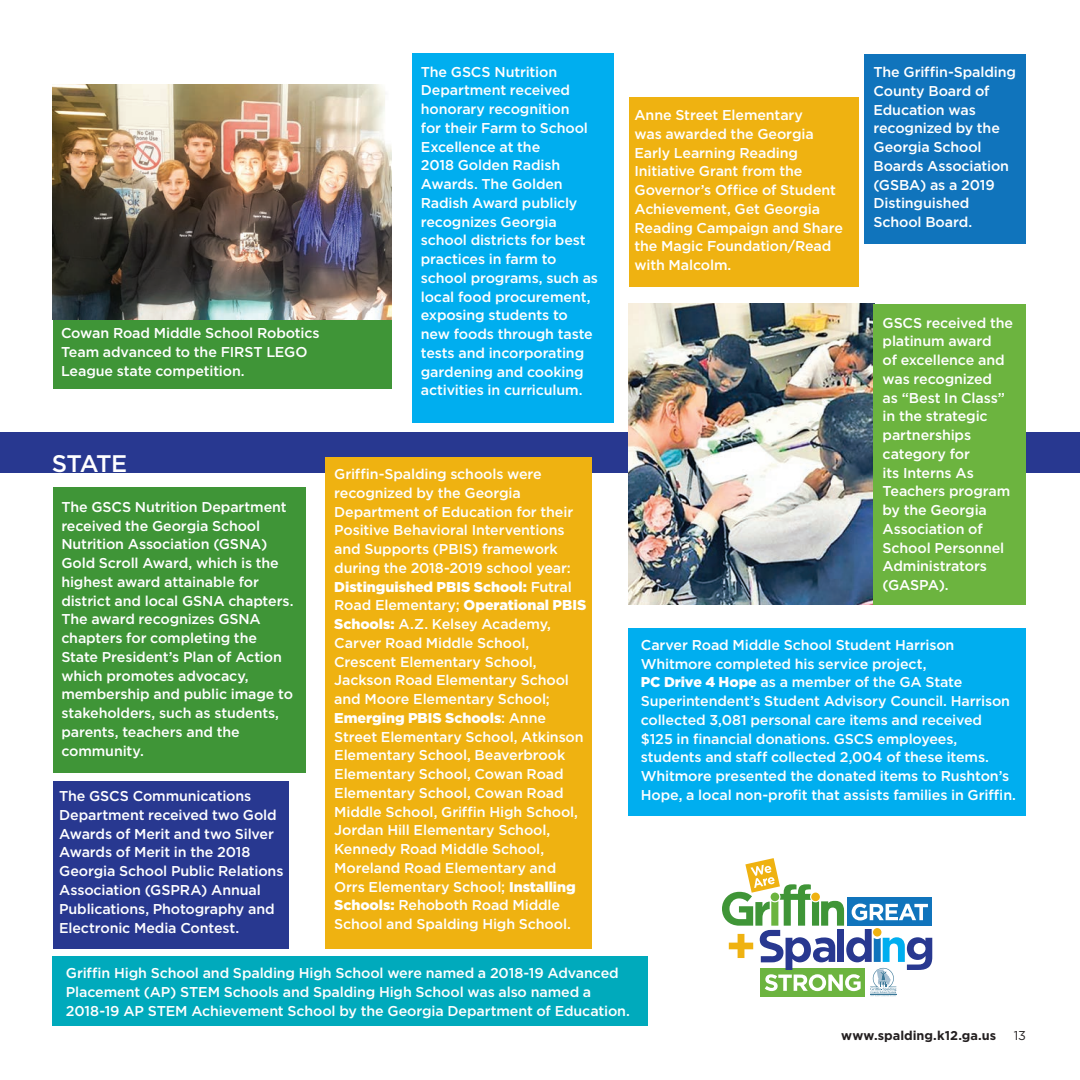
<style>
.page{position:relative;width:1080px;height:1080px;background:#fff}
.page>*{position:absolute;margin:0;border:0;box-sizing:border-box;transform-origin:0 0}
.t1{font:500 24px "Gotham";letter-spacing:-.065em;color:#fff}
.t2{font:500 14.25px/18.8px "Gotham";letter-spacing:-.01em;color:#fff}
.t3{font:700 12.75px "Gotham";color:#231f20}
.t4{font:12.75px "Gotham";color:#231f20}
.s1{font-weight:900}
</style>
<div class="page">
<div style="left:53px;top:487px;width:252px;height:285px;background:#3f9537"></div>
<div style="left:412px;top:53px;width:202px;height:370px;background:#00aeef"></div>
<svg style="left:722px;top:858px;width:210px;height:138px"></svg>
<div style="left:629px;top:97px;width:230px;height:190px;background:#efb211"></div>
<div style="left:53px;top:319px;width:338px;height:70px;background:#3f9537"></div>
<div style="left:53px;top:957px;width:595px;height:69px;background:#00aabc"></div>
<div style="left:0;top:432px;width:1080px;height:41px;background:#283890"></div>
<div style="left:53px;top:782px;width:235px;height:167px;background:#283890"></div>
<div style="left:865px;top:54px;width:161px;height:190px;background:#1074bc"></div>
<div style="left:325px;top:457px;width:267px;height:492px;background:#efb211"></div>
<img style="left:629px;top:304px;width:244px;height:300px">
<img style="left:53px;top:85px;width:338px;height:234px">
<div style="left:873px;top:304px;width:153px;height:300px;background:#6cb43f"></div>
<div style="left:629px;top:629px;width:397px;height:187px;background:#00aeef"></div>
<p class="t2" style="left:61px;top:324px;width:260px">Cowan Road Middle School Robotics<br>Team advanced to the FIRST LEGO<br>League state competition.</p>
<p class="t2" style="left:421px;top:62px;width:179px">The GSCS Nutrition<br>Department received honorary recognition<br>for their Farm to School<br>Excellence at the<br>2018 Golden Radish<br>Awards. The Golden<br>Radish Award publicly recognizes Georgia school districts for best practices in farm to school programs, such as local food procurement, exposing students to new foods through taste tests and incorporating gardening and cooking activities in curriculum.</p>
<h1 class="t1" style="left:52px;top:450px;width:77px">STATE</h1>
<p class="t2" style="left:61px;top:497px;width:234px">The GSCS Nutrition Department received the Georgia School<br>Nutrition Association (GSNA)<br>Gold Scroll Award, which is the highest award attainable for district and local GSNA chapters.<br>The award recognizes GSNA chapters for completing the<br>State President’s Plan of Action which promotes advocacy, membership and public image to stakeholders, such as students, parents, teachers and the community.</p>
<p class="t2" style="left:59px;top:786px;width:226px">The GSCS Communications<br>Department received two Gold<br>Awards of Merit and two Silver<br>Awards of Merit in the 2018<br>Georgia School Public Relations<br>Association (GSPRA) Annual<br>Publications, Photography and<br>Electronic Media Contest.</p>
<p class="t2" style="left:334px;top:464px;width:254px">Griffin-Spalding schools were recognized by the Georgia<br>Department of Education for their<br>Positive Behavioral Interventions and Supports (PBIS) framework during the 2018-2019 school year:<br><span class="s1">Distinguished PBIS School:</span> Futral<br>Road Elementary; <span class="s1">Operational PBIS<br>Schools:</span> A.Z. Kelsey Academy,<br>Carver Road Middle School,<br>Crescent Elementary School,<br>Jackson Road Elementary School and Moore Elementary School;<br><span class="s1">Emerging PBIS Schools</span>: Anne<br>Street Elementary School, Atkinson<br>Elementary School, Beaverbrook<br>Elementary School, Cowan Road<br>Elementary School, Cowan Road<br>Middle School, Griffin High School,<br>Jordan Hill Elementary School,<br>Kennedy Road Middle School,<br>Moreland Road Elementary and<br>Orrs Elementary School; <span class="s1">Installing<br>Schools:</span> Rehoboth Road Middle<br>School and Spalding High School.</p>
<p class="t2" style="left:634px;top:105px;width:210px">Anne Street Elementary<br>was awarded the Georgia<br>Early Learning Reading<br>Initiative Grant from the<br>Governor’s Office of Student<br>Achievement, Get Georgia<br>Reading Campaign and Share the Magic Foundation/Read with Malcolm.</p>
<p class="t2" style="left:873px;top:62px;width:144px">The Griffin-Spalding<br>County Board of<br>Education was recognized by the<br>Georgia School<br>Boards Association (GSBA) as a 2019<br>Distinguished<br>School Board.</p>
<p class="t2" style="left:883px;top:313px;width:132px">GSCS received the platinum award<br>of excellence and was recognized<br>as “Best In Class” in the strategic partnerships category for<br>its Interns As<br>Teachers program by the Georgia<br>Association of<br>School Personnel<br>Administrators (GASPA).</p>
<p class="t2" style="left:641px;top:635px;width:377px">Carver Road Middle School Student Harrison Whitmore completed his service project,<br><span class="s1">PC Drive 4 Hope</span> as a member of the GA State Superintendent’s Student Advisory Council. Harrison collected 3,081 personal care items and received $125 in financial donations. GSCS employees, students and staff collected 2,004 of these items.<br>Whitmore presented the donated items to Rushton’s Hope, a local non-profit that assists families in Griffin.</p>
<p class="t2" style="left:66px;top:963px;width:566px">Griffin High School and Spalding High School were named a 2018-19 Advanced<br>Placement (AP) STEM Schools and Spalding High School was also named a<br>2018-19 AP STEM Achievement School by the Georgia Department of Education.</p>
<p class="t3" style="left:841px;top:1028px;width:156px">www.spalding.k12.ga.us</p>
<p class="t4" style="left:1014px;top:1028px;width:14px">13</p>
</div>
